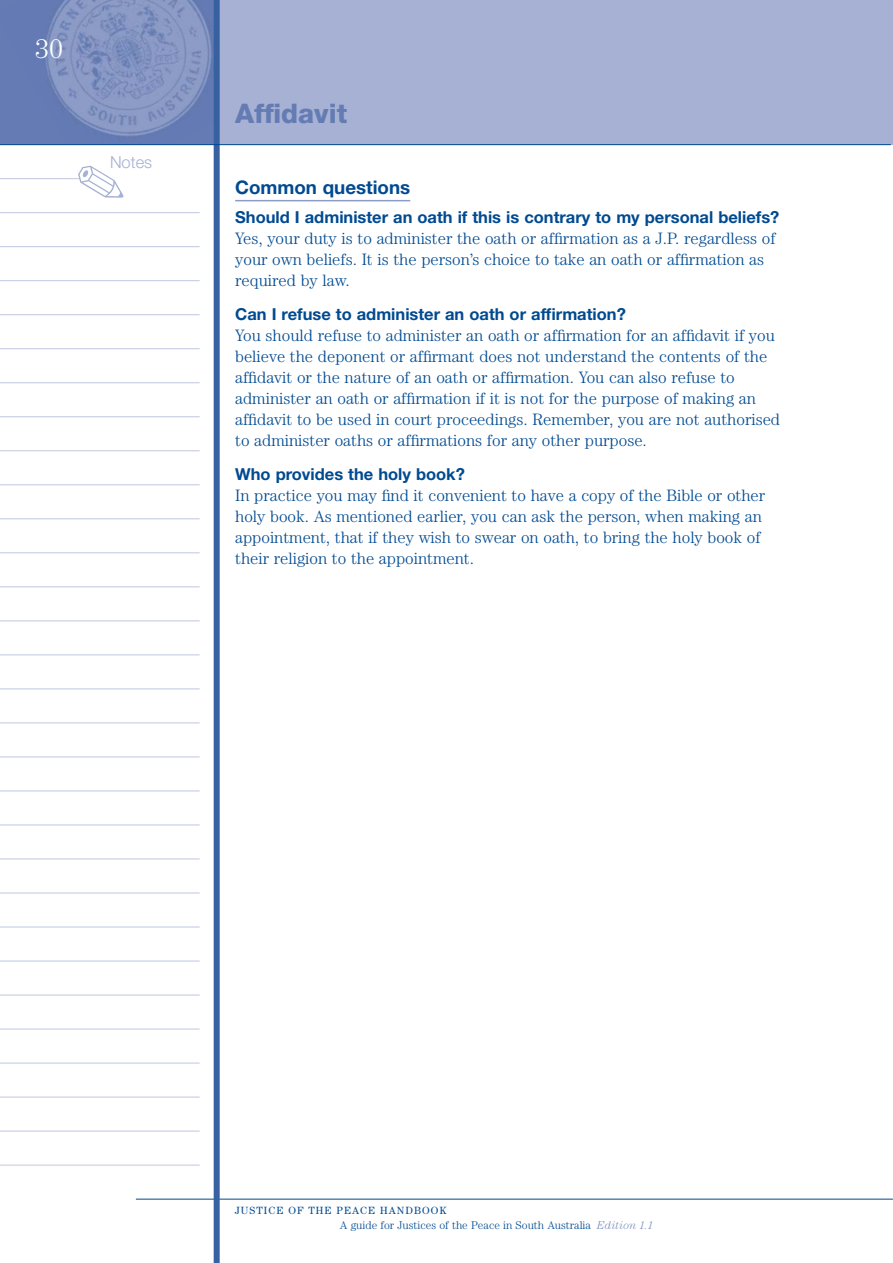
<style>
.page{position:relative;width:893px;height:1263px;background:#fff}
.page>*{position:absolute;margin:0;border:0;box-sizing:border-box;transform-origin:0 0}
.t1{font:800 27px "Helvetica Neue";color:#647cb3}
.t2{font:300 27px "Century";color:#fff}
.t3{font:700 18.75px "Helvetica Neue";color:#004a91}
.t4{font:300 16.5px/21px "Century";color:#004a91}
.t5{font:700 16.5px "Helvetica Neue";color:#004a91}
.t6{font:300 16.5px "Helvetica Neue";color:#a6b1d4}
.t7{font:300 11.25px "Century";color:#004a91}
.t8{font:10.5px "Century";letter-spacing:.1em;color:#004a91}
.s1{font-style:italic;color:#788bbd}
</style>
<div class="page">
<div style="left:217px;top:0;width:676px;height:145px;background:#a6b1d4"></div>
<img style="left:0;top:0;width:214px;height:144px">
<hr style="left:136px;top:1199px;width:757px;height:1px;background:#004a91">
<div style="left:214px;top:0;width:6px;height:1263px;background:#3761a0"></div>
<hr style="left:0;top:144px;width:891px;height:1px;background:#004a91">
<hr style="left:0;top:178px;width:80px;height:1px;background:#bfc7e0">
<hr style="left:0;top:212px;width:200px;height:1px;background:#bfc7e0">
<hr style="left:0;top:246px;width:200px;height:1px;background:#bfc7e0">
<hr style="left:0;top:280px;width:200px;height:1px;background:#bfc7e0">
<hr style="left:0;top:314px;width:200px;height:1px;background:#bfc7e0">
<hr style="left:0;top:348px;width:200px;height:1px;background:#bfc7e0">
<hr style="left:0;top:383px;width:200px;height:1px;background:#bfc7e0">
<hr style="left:0;top:417px;width:200px;height:1px;background:#bfc7e0">
<hr style="left:0;top:451px;width:200px;height:1px;background:#bfc7e0">
<hr style="left:0;top:485px;width:200px;height:1px;background:#bfc7e0">
<hr style="left:0;top:519px;width:200px;height:1px;background:#bfc7e0">
<hr style="left:0;top:553px;width:200px;height:1px;background:#bfc7e0">
<hr style="left:0;top:587px;width:200px;height:1px;background:#bfc7e0">
<hr style="left:0;top:621px;width:200px;height:1px;background:#bfc7e0">
<hr style="left:0;top:655px;width:200px;height:1px;background:#bfc7e0">
<hr style="left:0;top:689px;width:200px;height:1px;background:#bfc7e0">
<hr style="left:0;top:723px;width:200px;height:1px;background:#bfc7e0">
<hr style="left:0;top:757px;width:200px;height:1px;background:#bfc7e0">
<hr style="left:0;top:791px;width:200px;height:1px;background:#bfc7e0">
<hr style="left:0;top:825px;width:200px;height:1px;background:#bfc7e0">
<hr style="left:0;top:859px;width:200px;height:1px;background:#bfc7e0">
<hr style="left:0;top:893px;width:200px;height:1px;background:#bfc7e0">
<hr style="left:0;top:927px;width:200px;height:1px;background:#bfc7e0">
<hr style="left:0;top:961px;width:200px;height:1px;background:#bfc7e0">
<hr style="left:0;top:995px;width:200px;height:1px;background:#bfc7e0">
<hr style="left:0;top:1029px;width:200px;height:1px;background:#bfc7e0">
<hr style="left:0;top:1063px;width:200px;height:1px;background:#bfc7e0">
<hr style="left:0;top:1097px;width:200px;height:1px;background:#bfc7e0">
<hr style="left:0;top:1131px;width:200px;height:1px;background:#bfc7e0">
<hr style="left:0;top:1165px;width:200px;height:1px;background:#bfc7e0">
<hr style="left:235px;top:200px;width:175px;height:1px;background:#8e9dc8">
<h1 class="t2" style="left:35px;top:40px;width:30px">30</h1>
<p class="t6" style="left:110px;top:156px;width:44px">Notes</p>
<h1 class="t1" style="left:235px;top:104px;width:113px">Affidavit</h1>
<p class="t3" style="left:235px;top:180px;width:177px">Common questions</p>
<p class="t5" style="left:235px;top:211px;width:546px">Should I administer an oath if this is contrary to my personal beliefs?</p>
<p class="t4" style="left:235px;top:229px;width:542px">Yes, your duty is to administer the oath or affirmation as a J.P. regardless of your own beliefs. It is the person’s choice to take an oath or affirmation as required by law.</p>
<p class="t5" style="left:235px;top:308px;width:392px">Can I refuse to administer an oath or affirmation?</p>
<p class="t4" style="left:235px;top:326px;width:546px">You should refuse to administer an oath or affirmation for an affidavit if you believe the deponent or affirmant does not understand the contents of the affidavit or the nature of an oath or affirmation. You can also refuse to administer an oath or affirmation if it is not for the purpose of making an affidavit to be used in court proceedings. Remember, you are not authorised to administer oaths or affirmations for any other purpose.</p>
<p class="t5" style="left:235px;top:468px;width:231px">Who provides the holy book?</p>
<p class="t4" style="left:235px;top:486px;width:532px">In practice you may find it convenient to have a copy of the Bible or other holy book. As mentioned earlier, you can ask the person, when making an appointment, that if they wish to swear on oath, to bring the holy book of their religion to the appointment.</p>
<p class="t8" style="left:235px;top:1207px;width:213px">JUSTICE OF THE PEACE HANDBOOK</p>
<p class="t7" style="left:340px;top:1221px;width:315px">A guide for Justices of the Peace in South Australia <span class="s1">Edition 1.1</span></p>
</div>
